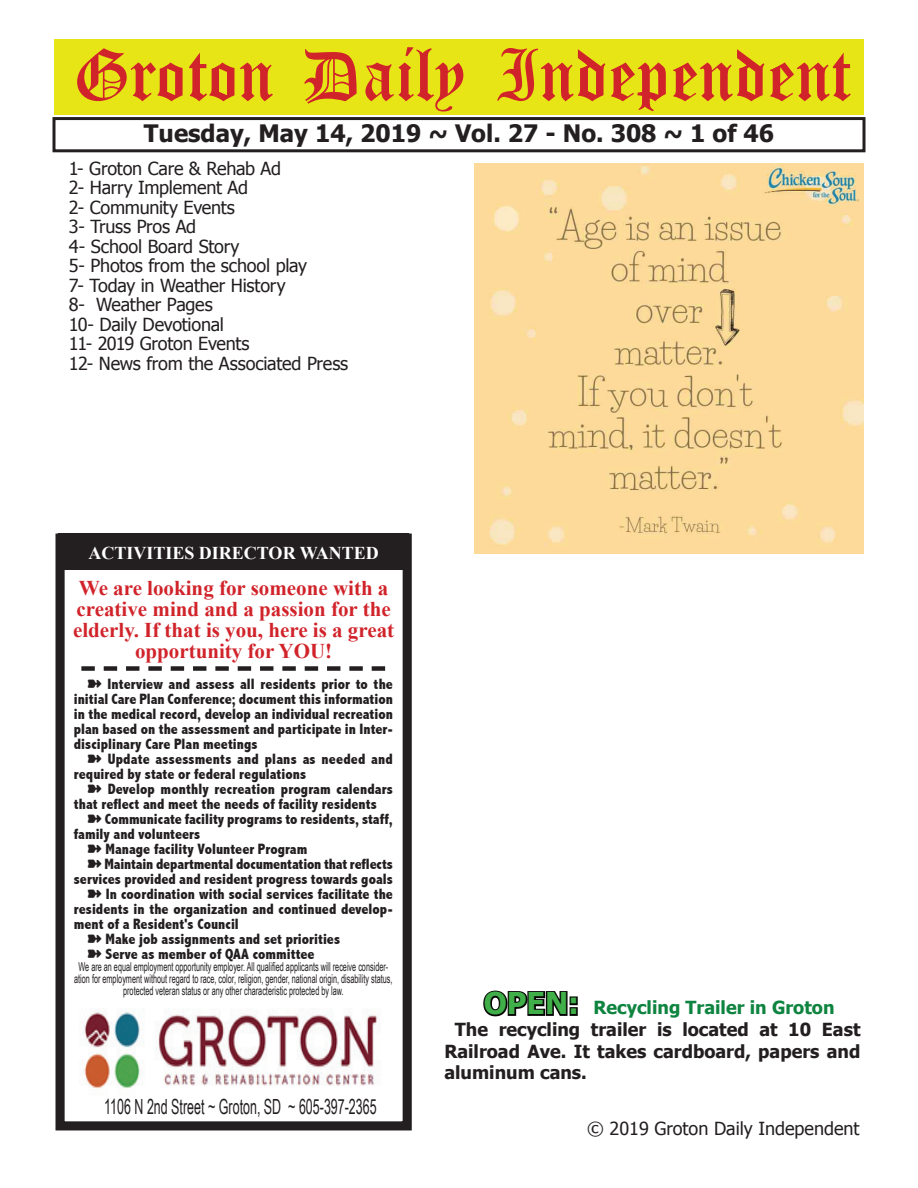
<style>
.page{position:relative;width:918px;height:1188px;background:#fff}
.page>*{position:absolute;margin:0;border:0;box-sizing:border-box;transform-origin:0 0}
.t1{font:54px "Old English Five";color:#d1232a}
.t2{font:700 24px "Tahoma";color:#231f20}
.t3{font:700 21px/21px "Times New Roman";color:#d1232a;text-align:center}
.t4{font:20.85px "Arial Narrow";color:#231f20;scale:.73 1}
.t5{font:18px/19.5px "Tahoma";letter-spacing:-.01em;color:#231f20}
.t6{font:700 18px "Tahoma";color:#231f20}
.t7{font:700 18px "Tahoma";color:#0e8440}
.t8{font:700 18px "Times New Roman";color:#fff}
.t9{font:800 condensed 15px/15px "Abadi";letter-spacing:.005em;color:#231f20}
.t10{font:12.15px/12.1px "Arial Narrow";color:#231f20;text-align:center;scale:.73 1}
.s1{font-size:30px;color:#40ae49}
</style>
<div class="page">
<div style="left:52px;top:117px;width:814px;height:35px;border:3px solid #231f20"></div>
<div style="left:54px;top:40px;width:810px;height:75px;background:#e7e515"></div>
<svg style="left:483px;top:990px;width:95px;height:27px"></svg>
<div style="left:58px;top:534px;width:351px;height:36px;background:#231f20"></div>
<div style="left:55px;top:534px;width:357px;height:596px;border:9px solid #231f20"></div>
<img style="left:84px;top:1010px;width:297px;height:79px">
<svg style="left:81px;top:666px;width:304px;height:5px"></svg>
<img style="left:475px;top:164px;width:389px;height:389px">
<h1 class="t1" style="left:73px;top:50px;width:779px">Groton Daily Independent</h1>
<h2 class="t2" style="left:144px;top:116px;width:632px">Tuesday, May 14, 2019 ~ Vol. 27 - No. 308 ~ 1 of 46</h2>
<p class="t5" style="left:69px;top:158px;width:281px">1- Groton Care &amp; Rehab Ad<br>2- Harry Implement Ad<br>2- Community Events<br>3- Truss Pros Ad<br>4- School Board Story<br>5- Photos from the school play<br>7- Today in Weather History<br>8- Weather Pages<br>10- Daily Devotional<br>11- 2019 Groton Events<br>12- News from the Associated Press</p>
<p class="t8" style="left:88px;top:541px;width:292px">ACTIVITIES DIRECTOR WANTED</p>
<h3 class="t3" style="left:73px;top:577px;width:323px">We are looking for someone with a creative mind and a passion for the elderly. If that is you, here is a great opportunity for YOU!</h3>
<p class="t9" style="left:74px;top:676px;width:321px;text-align:justify;text-indent:14px">➽ Interview and assess all residents prior to the initial Care Plan Conference; document this information in the medical record, develop an individual recreation plan based on the assessment and participate in Inter&shy;disciplinary Care Plan meetings</p>
<p class="t9" style="left:74px;top:751px;width:321px;text-indent:14px">➽ Update assessments and plans as needed and required by state or federal regulations</p>
<p class="t9" style="left:74px;top:781px;width:321px;text-indent:14px">➽ Develop monthly recreation program calendars that reflect and meet the needs of facility residents</p>
<p class="t9" style="left:87px;top:811px;width:307px">➽ Communicate facility programs to residents, staff,</p>
<p class="t9" style="left:74px;top:826px;width:128px">family and volunteers</p>
<p class="t9" style="left:87px;top:841px;width:221px">➽ Manage facility Volunteer Program</p>
<p class="t9" style="left:87px;top:856px;width:307px">➽ Maintain departmental documentation that reflects</p>
<p class="t9" style="left:74px;top:871px;width:321px">services provided and resident progress towards goals</p>
<p class="t9" style="left:87px;top:886px;width:307px">➽ In coordination with social services facilitate the</p>
<p class="t9" style="left:74px;top:901px;width:321px">residents in the organization and continued develop-</p>
<p class="t9" style="left:74px;top:916px;width:166px">ment of a Resident's Council</p>
<p class="t9" style="left:87px;top:931px;width:254px">➽ Make job assignments and set priorities</p>
<p class="t9" style="left:87px;top:946px;width:229px">➽ Serve as member of QAA committee</p>
<p class="t10" style="left:74px;top:960px;width:438px">We are an equal employment opportunity employer. All qualified applicants will receive consider&shy;ation for employment without regard to race, color, religion, gender, national origin, disability status, protected veteran status or any other characteristic protected by law.</p>
<h3 class="t4" style="left:104px;top:1091px;width:375px">1106 N 2nd Street ~ Groton, SD ~ 605-397-2365</h3>
<p class="t7" style="left:484px;top:995px;width:352px"><span class="s1">OPEN:</span> Recycling Trailer in Groton</p>
<p class="t6" style="left:455px;top:1017px;width:407px">The recycling trailer is located at 10 East</p>
<p class="t6" style="left:444px;top:1038px;width:418px">Railroad Ave. It takes cardboard, papers and</p>
<p class="t6" style="left:444px;top:1060px;width:144px">aluminum cans.</p>
<p class="t5" style="left:587px;top:1118px;width:274px">© 2019 Groton Daily Independent</p>
</div>
